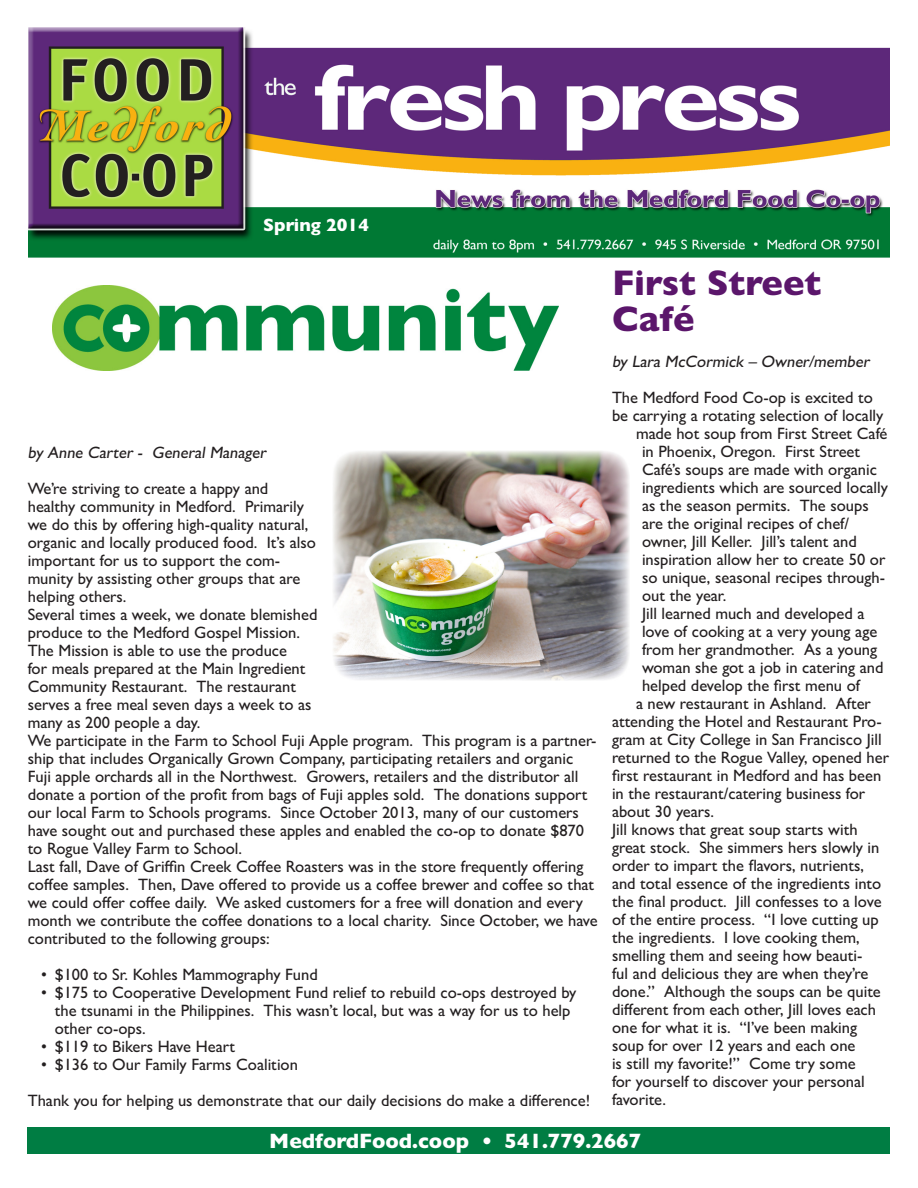
<style>
.page{position:relative;width:918px;height:1188px;background:#fff}
.page>*{position:absolute;margin:0;border:0;box-sizing:border-box;transform-origin:0 0}
.t1{font:800 36px/36px "Gill Sans MT Pro";color:#5b166b}
.t2{font:800 21px "Gill Sans MT Pro";color:#fff}
.t3{font:800 18px "Gill Sans MT Pro";color:#fff}
.t4{font:500 16.5px/18px "Gill Sans MT Pro";color:#231f20}
.t5{font:italic 500 16.5px "Gill Sans MT Pro";color:#231f20}
</style>
<div class="page">
<img style="left:29px;top:27px;width:860px;height:231px">
<div style="left:28px;top:1127px;width:862px;height:27px;background:#007d43"></div>
<img style="left:52px;top:286px;width:507px;height:84px">
<img style="left:333px;top:451px;width:297px;height:229px">
<p class="t3" style="left:263px;top:214px;width:107px">Spring 2014</p>
<p class="t4" style="left:28px;top:443px;width:243px">by Anne Carter - General Manager</p>
<p class="t4" style="left:28px;top:479px;width:290px">We’re striving to create a happy and healthy community in Medford. Primarily we do this by offering high-quality natural, organic and locally produced food. It’s also important for us to support the com&shy;munity by assisting other groups that are helping others.</p>
<p class="t4" style="left:28px;top:605px;width:291px">Several times a week, we donate blemished produce to the Medford Gospel Mission.<br>The Mission is able to use the produce<br>for meals prepared at the Main Ingredient Community Restaurant. The restaurant serves a free meal seven days a week to as many as 200 people a day.</p>
<p class="t4" style="left:28px;top:731px;width:570px">We participate in the Farm to School Fuji Apple program. This program is a partner&shy;ship that includes Organically Grown Company, participating retailers and organic Fuji apple orchards all in the Northwest. Growers, retailers and the distributor all donate a portion of the profit from bags of Fuji apples sold. The donations support our local Farm to Schools programs. Since October 2013, many of our customers have sought out and purchased these apples and enabled the co-op to donate $870 to Rogue Valley Farm to School.</p>
<p class="t4" style="left:28px;top:857px;width:571px">Last fall, Dave of Griffin Creek Coffee Roasters was in the store frequently offering coffee samples. Then, Dave offered to provide us a coffee brewer and coffee so that we could offer coffee daily. We asked customers for a free will donation and every month we contribute the coffee donations to a local charity. Since October, we have contributed to the following groups:</p>
<p class="t4" style="left:41px;top:965px;width:278px">• $100 to Sr. Kohles Mammography Fund</p>
<p class="t4" style="left:55px;top:983px;width:523px;text-indent:-14px">• $175 to Cooperative Development Fund relief to rebuild co-ops destroyed by the tsunami in the Philippines. This wasn’t local, but was a way for us to help other co-ops.</p>
<p class="t4" style="left:41px;top:1037px;width:195px">• $119 to Bikers Have Heart</p>
<p class="t4" style="left:41px;top:1055px;width:258px">• $136 to Our Family Farms Coalition</p>
<p class="t4" style="left:28px;top:1091px;width:564px">Thank you for helping us demonstrate that our daily decisions do make a difference!</p>
<p class="t1" style="left:612px;top:265px;width:211px">First Street<br>Café</p>
<p class="t5" style="left:612px;top:352px;width:262px">by Lara McCormick – Owner/member</p>
<p class="t4" style="left:612px;top:389px;width:262px">The Medford Food Co-op is excited to</p>
<p class="t4" style="left:612px;top:407px;width:273px">be carrying a rotating selection of locally</p>
<p class="t4" style="left:636px;top:425px;width:253px">made hot soup from First Street Café</p>
<p class="t4" style="left:642px;top:443px;width:220px">in Phoenix, Oregon. First Street</p>
<p class="t4" style="left:642px;top:461px;width:237px">Café’s soups are made with organic</p>
<p class="t4" style="left:642px;top:479px;width:247px">ingredients which are sourced locally</p>
<p class="t4" style="left:642px;top:497px;width:228px">as the season permits. The soups</p>
<p class="t4" style="left:642px;top:515px;width:209px">are the original recipes of chef/</p>
<p class="t4" style="left:642px;top:533px;width:216px">owner, Jill Keller. Jill’s talent and</p>
<p class="t4" style="left:642px;top:551px;width:245px">inspiration allow her to create 50 or</p>
<p class="t4" style="left:642px;top:569px;width:245px">so unique, seasonal recipes through-</p>
<p class="t4" style="left:642px;top:587px;width:86px">out the year.</p>
<p class="t4" style="left:642px;top:605px;width:224px">Jill learned much and developed a</p>
<p class="t4" style="left:642px;top:623px;width:237px">love of cooking at a very young age</p>
<p class="t4" style="left:642px;top:641px;width:237px">from her grandmother. As a young</p>
<p class="t4" style="left:642px;top:659px;width:243px">woman she got a job in catering and</p>
<p class="t4" style="left:642px;top:677px;width:220px">helped develop the first menu of</p>
<p class="t4" style="left:636px;top:695px;width:236px">a new restaurant in Ashland. After</p>
<p class="t4" style="left:612px;top:713px;width:271px">attending the Hotel and Restaurant Pro-</p>
<p class="t4" style="left:612px;top:731px;width:271px">gram at City College in San Francisco Jill</p>
<p class="t4" style="left:612px;top:749px;width:279px">returned to the Rogue Valley, opened her</p>
<p class="t4" style="left:612px;top:767px;width:271px">first restaurant in Medford and has been</p>
<p class="t4" style="left:612px;top:785px;width:255px">in the restaurant/catering business for</p>
<p class="t4" style="left:612px;top:803px;width:104px">about 30 years.</p>
<p class="t4" style="left:612px;top:821px;width:271px">Jill knows that great soup starts with great stock. She simmers hers slowly in order to impart the flavors, nutrients, and total essence of the ingredients into the final product. Jill confesses to a love of the entire process. “I love cutting up the ingredients. I love cooking them, smelling them and seeing how beauti&shy;ful and delicious they are when they’re done.” Although the soups can be quite different from each other, Jill loves each one for what it is. “I’ve been making soup for over 12 years and each one<br>is still my favorite!” Come try some<br>for yourself to discover your personal favorite.</p>
<p class="t2" style="left:269px;top:1128px;width:373px">MedfordFood.coop • 541.779.2667</p>
</div>
